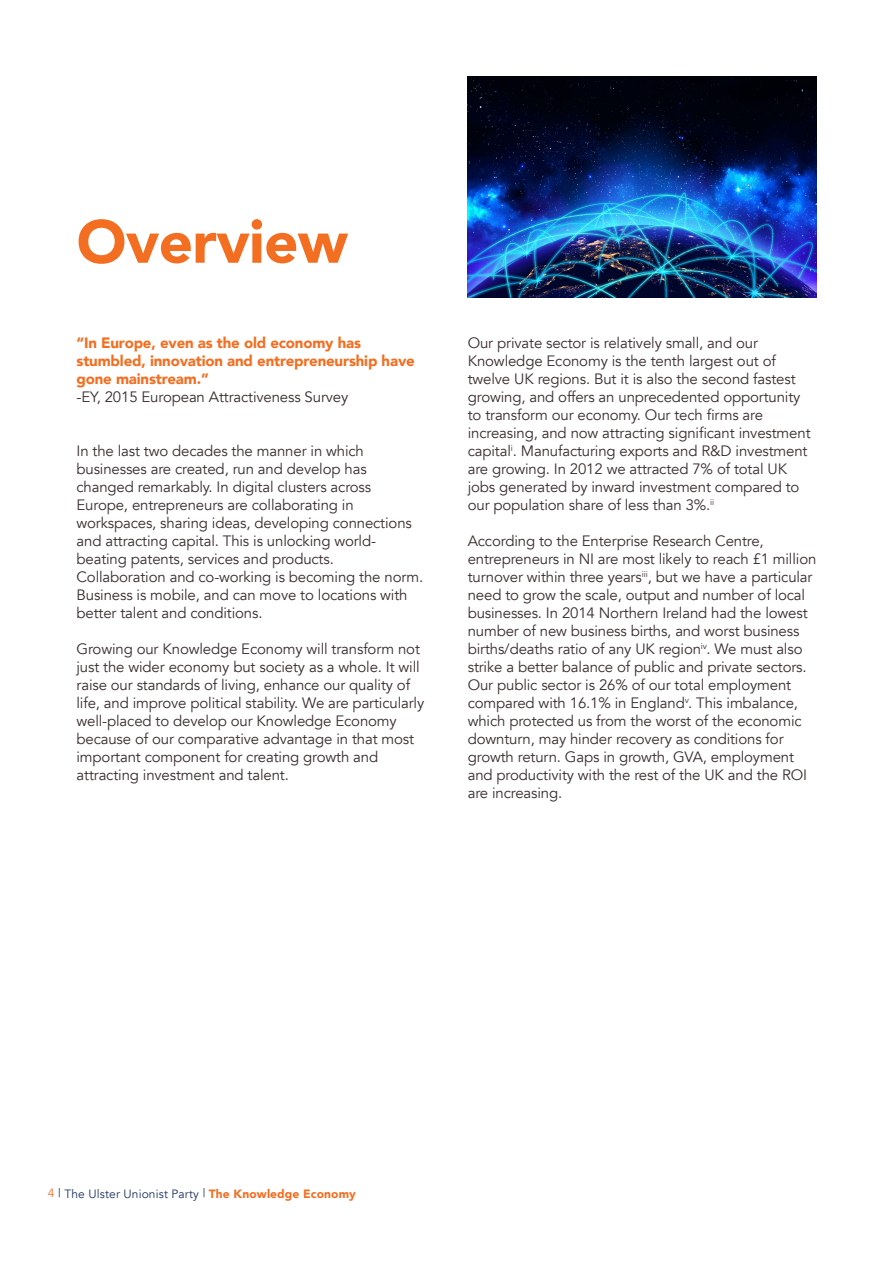
<style>
.page{position:relative;width:893px;height:1263px;background:#fff}
.page>*{position:absolute;margin:0;border:0;box-sizing:border-box;transform-origin:0 0}
.Header_Style{font:900 60px "Avenir";letter-spacing:-.01em;color:#f36e21}
.Body_Text_Style{font:15px/18px "Avenir";letter-spacing:-.01em;color:#392e2c}
.Subheading_Style{font:900 15px/18px "Avenir";letter-spacing:-.01em;color:#f36e21}
.Footer_Style{font:12px "Avenir";letter-spacing:.01em;color:#1e3362}
.s1{color:#f36e21}
.s2{font-weight:900;color:#f36e21}
</style>
<div class="page">
<hr style="left:892px;top:0;width:1px;height:1263px;background:#f36e21">
<img style="left:468px;top:77px;width:348px;height:221px">
<p class="Header_Style" style="left:77px;top:190px;width:273px">Overview</p>
<p class="Subheading_Style" style="left:77px;top:333px;width:340px">“In Europe, even as the old economy has stumbled, innovation and entrepreneurship have gone mainstream.”</p>
<p class="Body_Text_Style" style="left:77px;top:388px;width:273px">-EY, 2015 European Attractiveness Survey</p>
<p class="Body_Text_Style" style="left:77px;top:442px;width:348px">In the last two decades the manner in which businesses are created, run and develop has changed remarkably. In digital clusters across Europe, entrepreneurs are collaborating in workspaces, sharing ideas, developing connections and attracting capital. This is unlocking world&shy;beating patents, services and products.<br>Collaboration and co-working is becoming the norm.<br>Business is mobile, and can move to locations with better talent and conditions.</p>
<p class="Body_Text_Style" style="left:77px;top:640px;width:349px">Growing our Knowledge Economy will transform not just the wider economy but society as a whole. It will raise our standards of living, enhance our quality of life, and improve political stability. We are particularly well-placed to develop our Knowledge Economy because of our comparative advantage in that most important component for creating growth and attracting investment and talent.</p>
<p class="Body_Text_Style" style="left:468px;top:334px;width:344px">Our private sector is relatively small, and our Knowledge Economy is the tenth largest out of twelve UK regions. But it is also the second fastest growing, and offers an unprecedented opportunity to transform our economy. Our tech firms are increasing, and now attracting significant investment capital<sup>i</sup>. Manufacturing exports and R&amp;D investment are growing. In 2012 we attracted 7% of total UK jobs generated by inward investment compared to our population share of less than 3%.<sup>ii</sup></p>
<p class="Body_Text_Style" style="left:468px;top:532px;width:350px">According to the Enterprise Research Centre, entrepreneurs in NI are most likely to reach £1 million turnover within three years<sup>iii</sup>, but we have a particular need to grow the scale, output and number of local businesses. In 2014 Northern Ireland had the lowest number of new business births, and worst business births/deaths ratio of any UK region<sup>iv</sup>. We must also strike a better balance of public and private sectors.<br>Our public sector is 26% of our total employment compared with 16.1% in England<sup>v</sup>. This imbalance, which protected us from the worst of the economic downturn, may hinder recovery as conditions for growth return. Gaps in growth, GVA, employment and productivity with the rest of the UK and the ROI are increasing.</p>
<p class="Footer_Style" style="left:48px;top:1187px;width:310px"><span class="s1">4</span> | The Ulster Unionist Party | <span class="s2">The Knowledge Economy</span></p>
</div>
